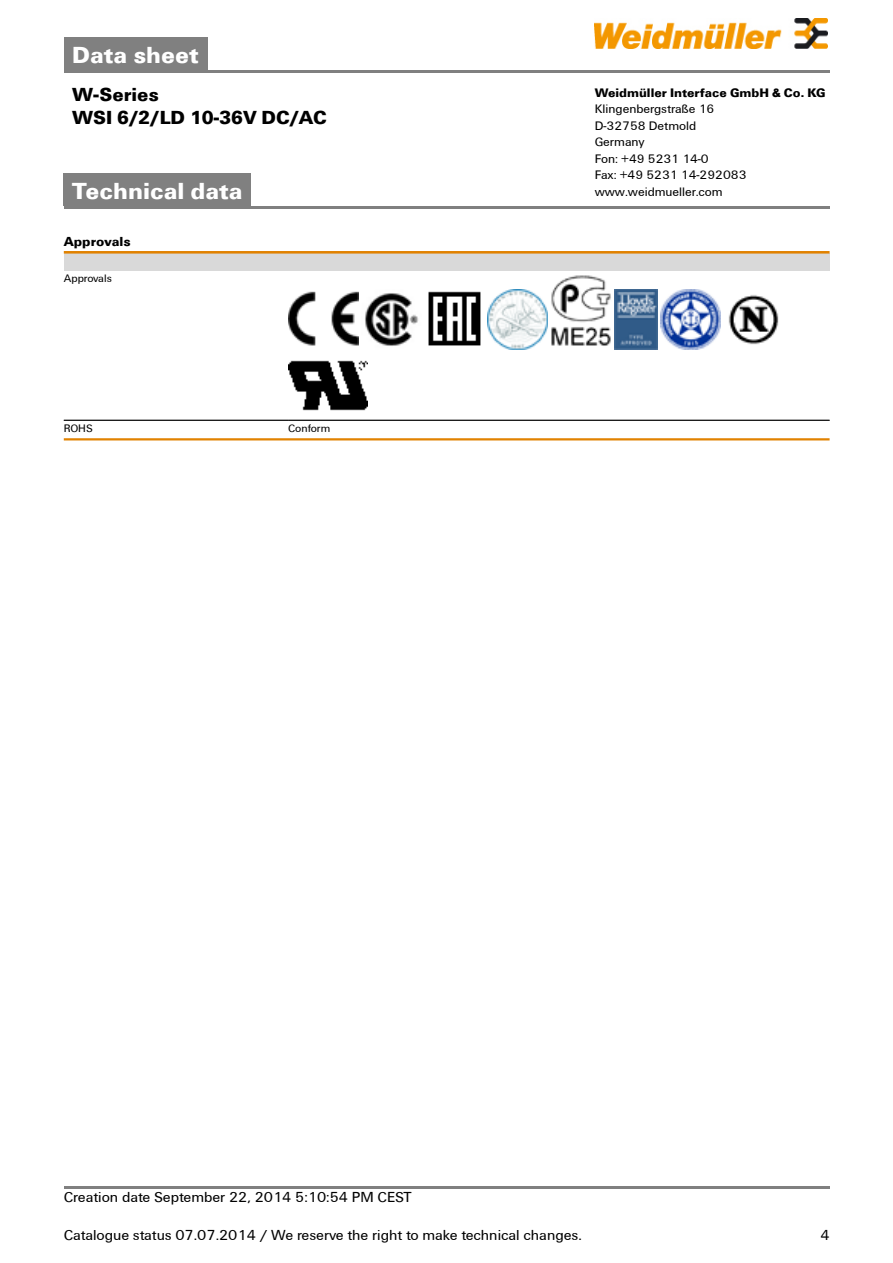
<style>
.page{position:relative;width:893px;height:1263px;background:#fff}
.page>*{position:absolute;margin:0;border:0;box-sizing:border-box;transform-origin:0 0}
.t1{font:700 24px "Weidmueller";color:#fff}
.t2{font:700 19.5px/22.5px "Weidmueller";color:#000}
.t3{font:15px "Weidmueller";color:#000}
.t4{font:700 13.5px "Weidmueller";color:#000}
.t5{font:12.75px/16.5px "Weidmueller";color:#000}
.t6{font:700 12.75px "Weidmueller";color:#000}
.t7{font:11.25px "Weidmueller";color:#000}
</style>
<div class="page">
<div style="left:64px;top:38px;width:143px;height:32px;background:#808080"></div>
<hr style="left:64px;top:70px;width:765px;height:2px;background:#808080">
<img style="left:594px;top:18px;width:233px;height:30px">
<div style="left:64px;top:174px;width:187px;height:32px;background:#808080"></div>
<hr style="left:64px;top:206px;width:765px;height:3px;background:#808080">
<hr style="left:64px;top:1186px;width:765px;height:3px;background:#808080">
<div style="left:64px;top:254px;width:765px;height:17px;background:#d9d9d9"></div>
<hr style="left:64px;top:251px;width:765px;height:3px;background:#e18200">
<img style="left:288px;top:291px;width:71px;height:55px">
<img style="left:365px;top:293px;width:54px;height:53px">
<img style="left:428px;top:291px;width:53px;height:55px">
<img style="left:487px;top:290px;width:60px;height:60px">
<img style="left:551px;top:275px;width:60px;height:71px">
<img style="left:614px;top:290px;width:44px;height:60px">
<img style="left:660px;top:290px;width:60px;height:60px">
<img style="left:728px;top:295px;width:51px;height:50px">
<img style="left:288px;top:360px;width:80px;height:51px">
<hr style="left:64px;top:420px;width:224px;height:1px;background:#000">
<hr style="left:288px;top:420px;width:541px;height:1px;background:#000">
<hr style="left:64px;top:438px;width:765px;height:2px;background:#e18200">
<h1 class="t1" style="left:72px;top:40px;width:128px">Data sheet</h1>
<h2 class="t2" style="left:72px;top:83px;width:256px">W-Series<br>WSI 6/2/LD 10-36V DC/AC</h2>
<p class="t6" style="left:594px;top:85px;width:232px">Weidmüller Interface GmbH &amp; Co. KG</p>
<p class="t5" style="left:594px;top:101px;width:153px">Klingenbergstraße 16<br>D-32758 Detmold<br>Germany<br>Fon: +49 5231 14-0<br>Fax: +49 5231 14-292083</p>
<h1 class="t1" style="left:72px;top:176px;width:172px">Technical data</h1>
<p class="t5" style="left:594px;top:183px;width:129px">www.weidmueller.com</p>
<p class="t4" style="left:64px;top:234px;width:68px">Approvals</p>
<p class="t7" style="left:64px;top:272px;width:49px">Approvals</p>
<p class="t7" style="left:64px;top:422px;width:30px">ROHS</p>
<p class="t7" style="left:288px;top:422px;width:44px">Conform</p>
<p class="t3" style="left:64px;top:1188px;width:349px">Creation date September 22, 2014 5:10:54 PM CEST</p>
<p class="t3" style="left:64px;top:1227px;width:519px">Catalogue status 07.07.2014 / We reserve the right to make technical changes.</p>
<p class="t3" style="left:820px;top:1227px;width:11px">4</p>
</div>
